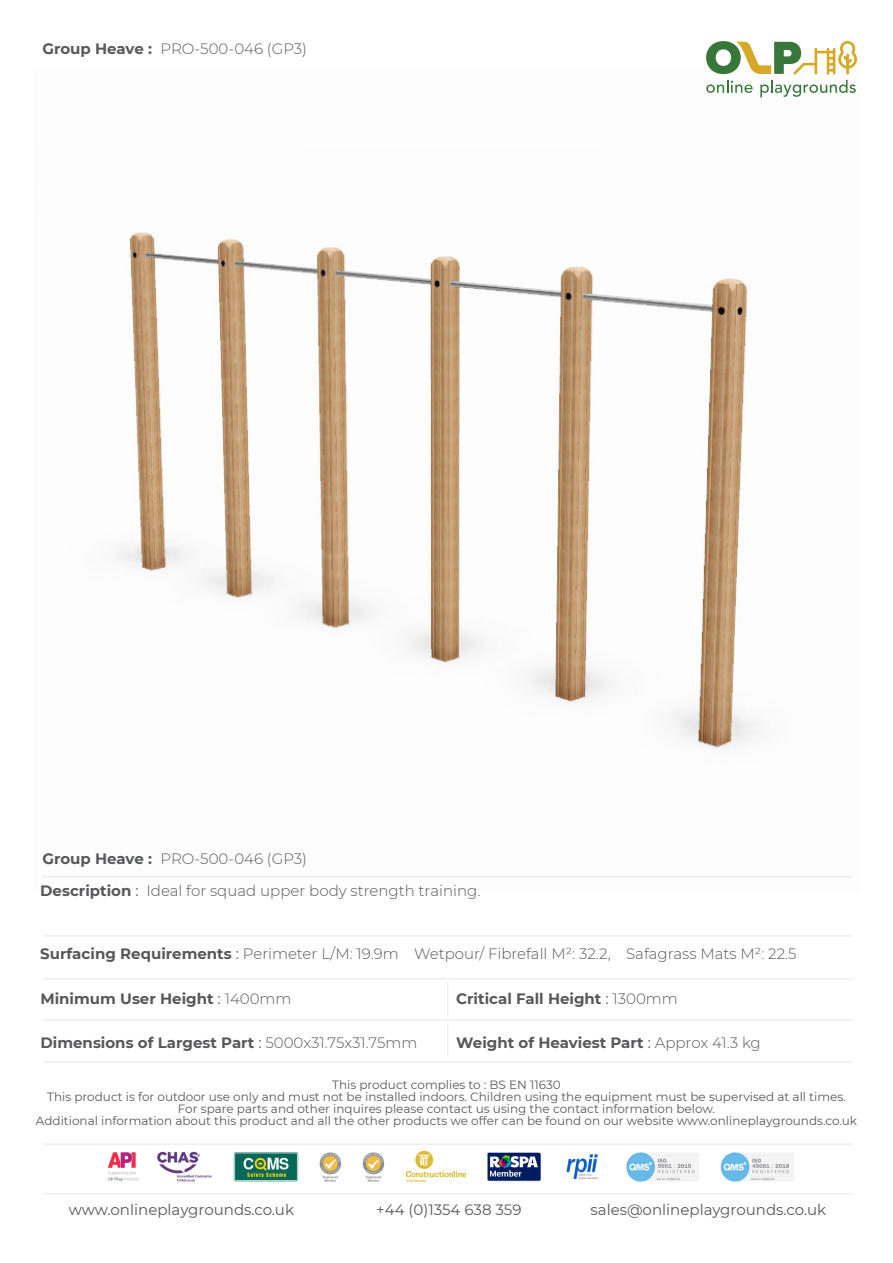
<style>
.page{position:relative;width:893px;height:1263px;background:#fff}
.page>*{position:absolute;margin:0;border:0;box-sizing:border-box;transform-origin:0 0}
.t1{font:300 15px "Montserrat";color:#57585a}
.t2{font:700 15px "Montserrat";color:#57585a}
.t3{font:15px "Montserrat";color:#57585a}
.t4{font:12px/12px "Montserrat";color:#59595a;text-align:center}
.s1{font-weight:700}
.s2{font-weight:400}
.s3{font-weight:300}
</style>
<div class="page">
<img style="left:43px;top:97px;width:809px;height:781px">
<hr style="left:43px;top:1193px;width:810px;height:1px;background:#57585a">
<hr style="left:43px;top:1143px;width:810px;height:2px;background:#57585a">
<hr style="left:43px;top:1061px;width:810px;height:1px;background:#57585a">
<hr style="left:43px;top:1019px;width:810px;height:2px;background:#57585a">
<hr style="left:43px;top:978px;width:810px;height:1px;background:#57585a">
<hr style="left:447px;top:982px;width:1px;height:34px;background:#57585a">
<hr style="left:447px;top:1023px;width:1px;height:33px;background:#57585a">
<hr style="left:43px;top:876px;width:810px;height:1px;background:#57585a">
<hr style="left:43px;top:935px;width:810px;height:2px;background:#57585a">
<img style="left:107px;top:1150px;width:686px;height:32px">
<svg style="left:706px;top:41px;width:151px;height:56px"></svg>
<p class="t1" style="left:43px;top:40px;width:266px"><span class="s1">Group Heave :</span> PRO-500-046 (GP3)</p>
<p class="t1" style="left:43px;top:849px;width:266px"><span class="s1">Group Heave :</span> PRO-500-046 (GP3)</p>
<p class="t1" style="left:40px;top:881px;width:442px"><span class="s1">Description</span> <span class="s2">:</span> Ideal for squad upper body strength training.</p>
<p class="t1" style="left:40px;top:944px;width:758px"><span class="s1">Surfacing Requirements</span> <span class="s2">:</span> Perimeter L/M: 19.9m Wetpour/ Fibrefall M²: 32.2, Safagrass Mats M²: 22.5</p>
<p class="t2" style="left:40px;top:990px;width:253px">Minimum User Height <span class="s2">:</span> <span class="s3">1400mm</span></p>
<p class="t2" style="left:40px;top:1033px;width:378px">Dimensions of Largest Part <span class="s2">:</span> <span class="s3">5000x31.75x31.75mm</span></p>
<p class="t4" style="left:36px;top:1078px;width:823px">This product complies to : BS EN 11630<br>This product is for outdoor use only and must not be installed indoors. Children using the equipment must be supervised at all times.<br>For spare parts and other inquires please contact us using the contact information below.<br>Additional information about this product and all the other products we offer can be found on our website www.onlineplaygrounds.co.uk</p>
<p class="t2" style="left:456px;top:990px;width:223px">Critical Fall Height <span class="s2">:</span> <span class="s3">1300mm</span></p>
<p class="t2" style="left:456px;top:1033px;width:306px">Weight of Heaviest Part <span class="s2">:</span> <span class="s3">Approx 41.3 kg</span></p>
<p class="t3" style="left:69px;top:1200px;width:227px">www.onlineplaygrounds.co.uk</p>
<p class="t3" style="left:376px;top:1200px;width:147px">+44 (0)1354 638 359</p>
<p class="t3" style="left:591px;top:1200px;width:237px">sales@onlineplaygrounds.co.uk</p>
</div>
